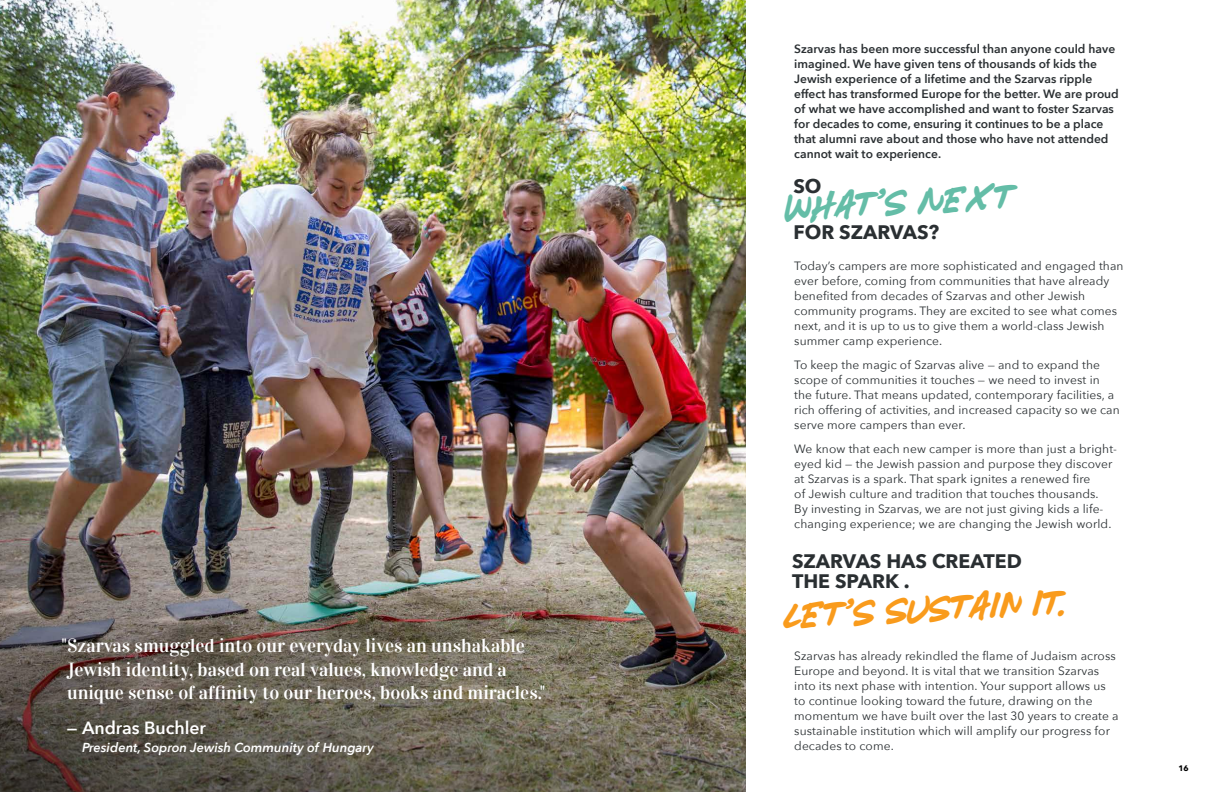
<style>
.page{position:relative;width:1224px;height:792px;background:#fff}
.page>*{position:absolute;margin:0;border:0;box-sizing:border-box;transform-origin:0 0}
.t1{font:italic 36px "Moonshot";color:#f99b1c}
.t2{font:italic 36px "Moonshot";color:#64bda7}
.t3{font:700 19.5px/20.3px "Avenir Next";color:#2a2f32}
.t4{font:19px/23.5px "Vidaloka";color:#fff}
.t5{font:600 17.7px "Avenir Next";color:#fff}
.t6{font:italic 600 13px "Avenir Next";color:#fff}
.t7{font:12px/15px "Avenir Next";letter-spacing:.01em;color:#2a2f32}
.t8{font:600 12px/15px "Avenir Next";color:#2a2f32}
.t9{font:700 8px "Avenir Next";color:#000}
</style>
<div class="page">
<img style="left:0;top:0;width:746px;height:308px">
<img style="left:0;top:308px;width:746px;height:484px">
<h3 class="t4" style="left:62px;top:635px;width:485px">" Szarvas smuggled into our everyday lives an unshakable<br>Jewish identity, based on real values, knowledge and a unique sense of affinity to our heroes, books and miracles."</h3>
<h3 class="t5" style="left:67px;top:721px;width:141px">— Andras Buchler</h3>
<p class="t6" style="left:82px;top:742px;width:293px">President, Sopron Jewish Community of Hungary</p>
<p class="t8" style="left:794px;top:42px;width:326px">Szarvas has been more successful than anyone could have imagined. We have given tens of thousands of kids the Jewish experience of a lifetime and the Szarvas ripple effect has transformed Europe for the better. We are proud of what we have accomplished and want to foster Szarvas for decades to come, ensuring it continues to be a place that alumni rave about and those who have not attended cannot wait to experience.</p>
<h2 class="t3" style="left:793px;top:177px;width:30px">SO</h2>
<h2 class="t3" style="left:793px;top:223px;width:147px">FOR SZARVAS?</h2>
<h1 class="t2" style="left:784px;top:192px;width:233px;rotate:-3deg">WHAT’S NEXT</h1>
<p class="t7" style="left:794px;top:259px;width:331px">Today’s campers are more sophisticated and engaged than ever before, coming from communities that have already benefited from decades of Szarvas and other Jewish community programs. They are excited to see what comes next, and it is up to us to give them a world-class Jewish summer camp experience.</p>
<p class="t7" style="left:794px;top:358px;width:327px">To keep the magic of Szarvas alive — and to expand the scope of communities it touches — we need to invest in the future. That means updated, contemporary facilities, a rich offering of activities, and increased capacity so we can serve more campers than ever.</p>
<p class="t7" style="left:794px;top:442px;width:324px">We know that each new camper is more than just a bright&shy;eyed kid — the Jewish passion and purpose they discover at Szarvas is a spark. That spark ignites a renewed fire<br>of Jewish culture and tradition that touches thousands.<br>By investing in Szarvas, we are not just giving kids a life&shy;changing experience; we are changing the Jewish world.</p>
<h2 class="t3" style="left:792px;top:552px;width:231px">SZARVAS HAS CREATED<br>THE SPARK .</h2>
<h1 class="t1" style="left:783px;top:600px;width:283px;rotate:-3deg">LET’S SUSTAIn IT.</h1>
<p class="t7" style="left:794px;top:648px;width:326px">Szarvas has already rekindled the flame of Judaism across Europe and beyond. It is vital that we transition Szarvas into its next phase with intention. Your support allows us to continue looking toward the future, drawing on the momentum we have built over the last 30 years to create a sustainable institution which will amplify our progress for decades to come.</p>
<p class="t9" style="left:1178px;top:765px;width:12px">16</p>
</div>
